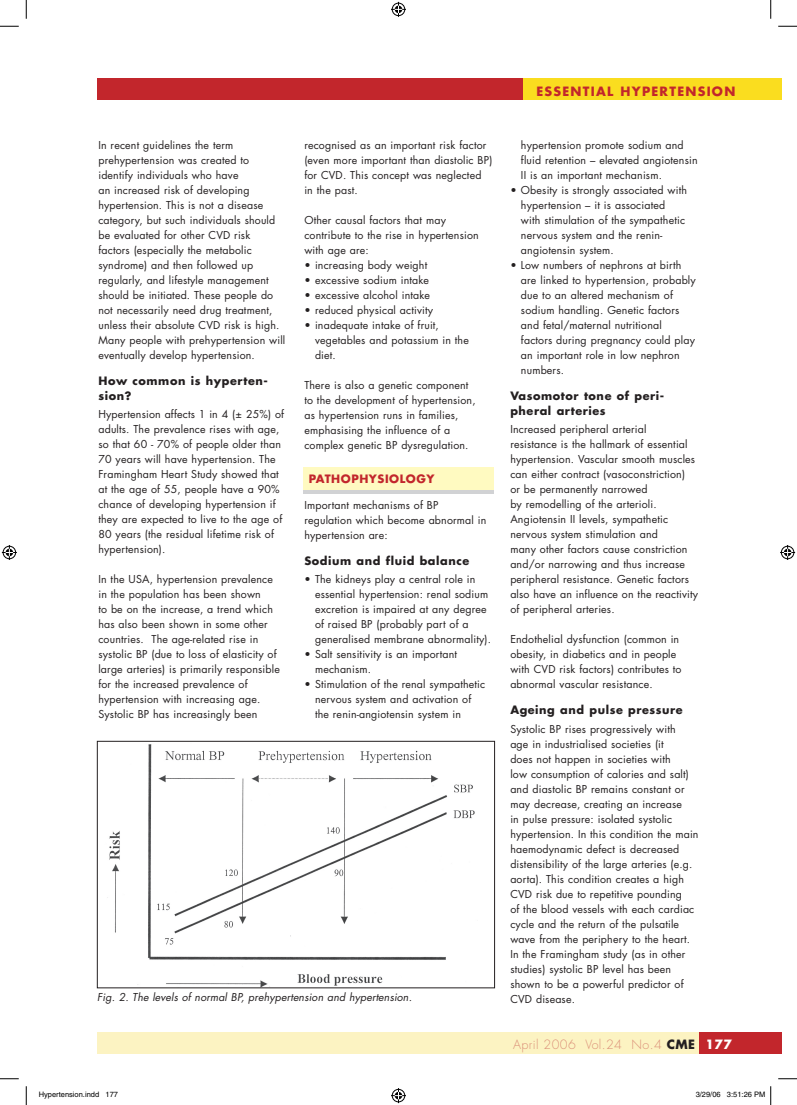
<style>
.page{position:relative;width:797px;height:1105px;background:#fff}
.page>*{position:absolute;margin:0;border:0;box-sizing:border-box;transform-origin:0 0}
.t1{font:300 12.5px "Futura";letter-spacing:.03em;color:#db9079}
.t2{font:700 12.5px "Futura";color:#c2262c}
.t3{font:700 11.25px/15px "Futura";letter-spacing:.05em;color:#231f20}
.t4{font:700 11.25px "Futura";letter-spacing:.05em;color:#c2262c}
.t5{font:10.62px/15px "Futura";letter-spacing:.015em;color:#231f20}
.t6{font:italic 10.62px "Futura";letter-spacing:.01em;color:#231f20}
.t7{font:7.5px "Helvetica";color:#000}
.s1{font-weight:700;color:#231f20}
.s2{font-weight:700;color:#fff}
</style>
<div class="page">
<div style="left:97px;top:1032px;width:602px;height:21px;background:#fcf3c2"></div>
<div style="left:699px;top:1032px;width:82px;height:21px;background:#c2262c"></div>
<div style="left:97px;top:79px;width:602px;height:21px;background:#c2262c"></div>
<div style="left:523px;top:79px;width:258px;height:21px;background:#fadd1f"></div>
<img style="left:107px;top:744px;width:368px;height:242px">
<div style="left:97px;top:741px;width:397px;height:247px;border:1px solid #231f20"></div>
<div style="left:303px;top:472px;width:191px;height:21px;background:#d1d2d4"></div>
<div style="left:303px;top:468px;width:191px;height:22px;background:#fffac1"></div>
<svg style="left:0;top:25px;width:19px;height:2px"></svg>
<svg style="left:778px;top:25px;width:19px;height:2px"></svg>
<svg style="left:0;top:1078px;width:19px;height:1px"></svg>
<svg style="left:778px;top:1078px;width:19px;height:1px"></svg>
<svg style="left:25px;top:0;width:2px;height:19px"></svg>
<svg style="left:25px;top:1086px;width:2px;height:19px"></svg>
<svg style="left:770px;top:0;width:1px;height:19px"></svg>
<svg style="left:391px;top:2px;width:15px;height:15px"></svg>
<svg style="left:391px;top:1088px;width:15px;height:15px"></svg>
<svg style="left:2px;top:545px;width:15px;height:15px"></svg>
<svg style="left:780px;top:545px;width:15px;height:15px"></svg>
<svg style="left:770px;top:1086px;width:1px;height:19px"></svg>
<p class="t2" style="left:536px;top:82px;width:10px">ESSENTI</p>
<p class="t2" style="left:596px;top:82px;width:66px">AL HYPERTENSION</p>
<p class="t5" style="left:304px;top:138px;width:189px">recognised as an important risk factor (even more important than diastolic BP) for CVD. This concept was neglected in the past.</p>
<p class="t5" style="left:304px;top:213px;width:176px">Other causal factors that may contribute to the rise in hypertension with age are:</p>
<p class="t5" style="left:304px;top:258px;width:124px">• increasing body weight</p>
<p class="t5" style="left:304px;top:273px;width:126px">• excessive sodium intake</p>
<p class="t5" style="left:304px;top:288px;width:127px">• excessive alcohol intake</p>
<p class="t5" style="left:304px;top:303px;width:130px">• reduced physical activity</p>
<p class="t5" style="left:315px;top:318px;width:155px;text-indent:-11px">• inadequate intake of fruit, vegetables and potassium in the diet.</p>
<p class="t5" style="left:304px;top:378px;width:173px">There is also a genetic component to the development of hypertension, as hypertension runs in families, emphasising the influence of a complex genetic BP dysregulation.</p>
<p class="t5" style="left:98px;top:138px;width:188px">In recent guidelines the term prehypertension was created to identify individuals who have<br>an increased risk of developing hypertension. This is not a disease category, but such individuals should be evaluated for other CVD risk<br>factors (especially the metabolic syndrome) and then followed up regularly, and lifestyle management should be initiated. These people do not necessarily need drug treatment, unless their absolute CVD risk is high.<br>Many people with prehypertension will eventually develop hypertension.</p>
<p class="t3" style="left:98px;top:373px;width:171px">How common is hyperten&shy;sion?</p>
<p class="t5" style="left:98px;top:407px;width:187px">Hypertension affects 1 in 4 (± 25%) of adults. The prevalence rises with age, so that 60 - 70% of people older than 70 years will have hypertension. The Framingham Heart Study showed that at the age of 55, people have a 90% chance of developing hypertension if they are expected to live to the age of 80 years (the residual lifetime risk of hypertension).</p>
<p class="t5" style="left:98px;top:572px;width:183px">In the USA, hypertension prevalence in the population has been shown<br>to be on the increase, a trend which has also been shown in some other countries. The age-related rise in systolic BP (due to loss of elasticity of large arteries) is primarily responsible for the increased prevalence of hypertension with increasing age.<br>Systolic BP has increasingly been</p>
<p class="t5" style="left:521px;top:138px;width:178px">hypertension promote sodium and fluid retention – elevated angiotensin<br>II is an important mechanism.</p>
<p class="t5" style="left:521px;top:183px;width:168px;text-indent:-11px">• Obesity is strongly associated with hypertension – it is associated with stimulation of the sympathetic nervous system and the renin&shy;angiotensin system.</p>
<p class="t5" style="left:521px;top:258px;width:176px;text-indent:-11px">• Low numbers of nephrons at birth are linked to hypertension, probably due to an altered mechanism of sodium handling. Genetic factors and fetal/maternal nutritional factors during pregnancy could play an important role in low nephron numbers.</p>
<p class="t3" style="left:510px;top:388px;width:155px">Vasomotor tone of peri&shy;pheral arteries</p>
<p class="t5" style="left:510px;top:422px;width:189px">Increased peripheral arterial<br>resistance is the hallmark of essential hypertension. Vascular smooth muscles can either contract (vasoconstriction)<br>or be permanently narrowed<br>by remodelling of the arterioli.<br>Angiotensin II levels, sympathetic nervous system stimulation and<br>many other factors cause constriction and/or narrowing and thus increase peripheral resistance. Genetic factors also have an influence on the reactivity of peripheral arteries.</p>
<p class="t5" style="left:510px;top:632px;width:173px">Endothelial dysfunction (common in obesity, in diabetics and in people with CVD risk factors) contributes to abnormal vascular resistance.</p>
<p class="t3" style="left:510px;top:702px;width:174px">Ageing and pulse pressure</p>
<p class="t5" style="left:510px;top:721px;width:190px">Systolic BP rises progressively with<br>age in industrialised societies (it<br>does not happen in societies with<br>low consumption of calories and salt) and diastolic BP remains constant or may decrease, creating an increase<br>in pulse pressure: isolated systolic hypertension. In this condition the main haemodynamic defect is decreased distensibility of the large arteries (e.g. aorta). This condition creates a high CVD risk due to repetitive pounding<br>of the blood vessels with each cardiac cycle and the return of the pulsatile wave from the periphery to the heart.<br>In the Framingham study (as in other studies) systolic BP level has been shown to be a powerful predictor of</p>
<p class="t4" style="left:309px;top:470px;width:127px">Pathophysiology</p>
<p class="t5" style="left:304px;top:498px;width:184px">Important mechanisms of BP regulation which become abnormal in hypertension are:</p>
<p class="t3" style="left:304px;top:553px;width:166px">Sodium and fluid balance</p>
<p class="t5" style="left:315px;top:572px;width:177px;text-indent:-11px">• The kidneys play a central role in essential hypertension: renal sodium excretion is impaired at any degree of raised BP (probably part of a generalised membrane abnormality).</p>
<p class="t5" style="left:315px;top:647px;width:144px;text-indent:-11px">• Salt sensitivity is an important mechanism.</p>
<p class="t5" style="left:315px;top:677px;width:172px;text-indent:-11px">• Stimulation of the renal sympathetic nervous system and activation of the renin-angiotensin system in</p>
<p class="t6" style="left:97px;top:989px;width:316px">Fig. 2. The levels of normal BP, prehypertension and hypertension.</p>
<p class="t5" style="left:510px;top:991px;width:66px">CVD disease.</p>
<p class="t1" style="left:513px;top:1036px;width:220px">April 2006 Vol.24 No.4 <span class="s1">CME</span> <span class="s2">177</span></p>
<p class="t7" style="left:39px;top:1090px;width:81px">Hypertension.indd 177</p>
<p class="t7" style="left:695px;top:1090px;width:71px">3/29/06 3:51:26 PM</p>
</div>
